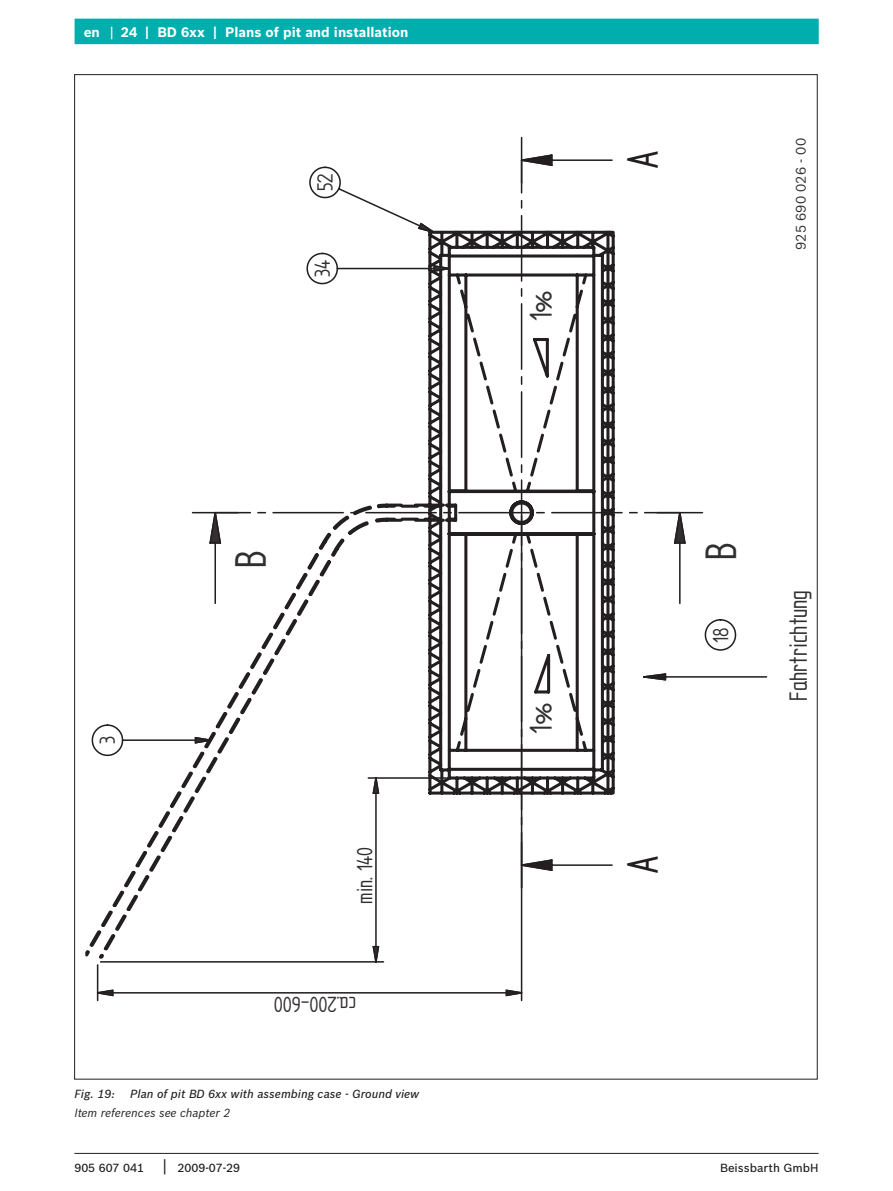
<style>
.page{position:relative;width:893px;height:1191px;background:#fff}
.page>*{position:absolute;margin:0;border:0;box-sizing:border-box;transform-origin:0 0}
.t1{font:700 48.45px "Solid Edge ISO";color:#231f20}
.t2{font:700 48.45px "Solid Edge ISO";color:#312f30}
.t3{font:700 34.65px "Solid Edge ISO";color:#312f30}
.t4{font:700 27.75px "Solid Edge ISO";color:#312f30}
.t5{font:700 24.15px "Solid Edge ISO";color:#312f30}
.t6{font:13.65px "Bosch Sans";color:#312f30}
.t7{font:700 13.5px "Bosch Sans";color:#fff}
.FigTitle_0-0{font:italic 500 11.55px "Bosch Sans";color:#231f20}
.t8{font:500 11.55px "Bosch Sans";color:#231f20}
.FigLegend_0-0{font:italic 11.55px "Bosch Sans";color:#231f20}
.s1{font-weight:400;font-size:16.5px}
</style>
<div class="page">
<div style="left:75px;top:19px;width:744px;height:25px;background:#00afad"></div>
<hr style="left:74px;top:1153px;width:745px;height:1px;background:#231f20">
<svg style="left:111px;top:27px;width:1px;height:12px"></svg>
<svg style="left:687px;top:676px;width:81px;height:2px"></svg>
<svg style="left:505px;top:988px;width:18px;height:9px"></svg>
<svg style="left:96px;top:988px;width:18px;height:9px"></svg>
<svg style="left:214px;top:159px;width:473px;height:707px"></svg>
<svg style="left:704px;top:619px;width:33px;height:32px"></svg>
<svg style="left:417px;top:221px;width:19px;height:13px"></svg>
<hr style="left:521px;top:515px;width:1px;height:485px;background:#231f20">
<hr style="left:97px;top:965px;width:1px;height:35px;background:#231f20">
<hr style="left:98px;top:992px;width:424px;height:1px;background:#231f20">
<svg style="left:520px;top:138px;width:33px;height:29px"></svg>
<svg style="left:520px;top:858px;width:33px;height:30px"></svg>
<svg style="left:99px;top:768px;width:349px;height:195px"></svg>
<svg style="left:372px;top:768px;width:8px;height:27px"></svg>
<svg style="left:372px;top:945px;width:8px;height:18px"></svg>
<hr style="left:645px;top:512px;width:35px;height:1px;background:#231f20">
<hr style="left:552px;top:512px;width:70px;height:1px;background:#231f20">
<hr style="left:459px;top:512px;width:70px;height:1px;background:#231f20">
<hr style="left:366px;top:512px;width:70px;height:1px;background:#231f20">
<hr style="left:273px;top:512px;width:70px;height:1px;background:#231f20">
<hr style="left:215px;top:512px;width:35px;height:1px;background:#231f20">
<svg style="left:673px;top:511px;width:29px;height:33px"></svg>
<svg style="left:192px;top:511px;width:30px;height:94px"></svg>
<hr style="left:337px;top:268px;width:112px;height:1px;background:#231f20">
<svg style="left:432px;top:264px;width:26px;height:9px"></svg>
<hr style="left:521px;top:832px;width:1px;height:33px;background:#231f20">
<hr style="left:521px;top:480px;width:1px;height:65px;background:#231f20">
<hr style="left:521px;top:392px;width:1px;height:65px;background:#231f20">
<hr style="left:521px;top:304px;width:1px;height:65px;background:#231f20">
<hr style="left:521px;top:216px;width:1px;height:65px;background:#231f20">
<hr style="left:521px;top:160px;width:1px;height:33px;background:#231f20">
<p class="t7" style="left:84px;top:24px;width:18px">en</p>
<p class="t7" style="left:121px;top:24px;width:289px">24 | BD 6xx | Plans of pit and installation</p>
<p class="t5" style="left:317px;top:191px;width:19px;rotate:-90deg">52</p>
<p class="t5" style="left:100px;top:744px;width:9px;rotate:-90deg">3</p>
<p class="t5" style="left:315px;top:277px;width:18px;rotate:-90deg">34</p>
<p class="t2" style="left:235px;top:568px;width:19px;rotate:-90deg">B</p>
<p class="t5" style="left:357px;top:903px;width:58px;rotate:-90deg">min. 140</p>
<p class="t5" style="left:356px;top:1011px;width:84px;rotate:-180deg">ca.200-600</p>
<p class="FigTitle_0-0" style="left:74px;top:1086px;width:42px">Fig. 19:</p>
<p class="FigTitle_0-0" style="left:130px;top:1086px;width:291px">Plan of pit BD 6xx with assembing case - Ground view</p>
<p class="FigLegend_0-0" style="left:74px;top:1105px;width:158px">Item references see chapter 2</p>
<p class="t3" style="left:530px;top:321px;width:33px;rotate:-90deg">1%</p>
<p class="t1" style="left:627px;top:168px;width:18px;rotate:-90deg">A</p>
<p class="t6" style="left:793px;top:250px;width:113px;rotate:-90deg">925 690 026 - 00</p>
<p class="t3" style="left:530px;top:733px;width:33px;rotate:-90deg">1%</p>
<p class="t2" style="left:705px;top:560px;width:19px;rotate:-90deg">B</p>
<p class="t5" style="left:713px;top:643px;width:17px;rotate:-90deg">18</p>
<p class="t4" style="left:789px;top:700px;width:112px;rotate:-90deg">Fahrtrichtung</p>
<p class="t1" style="left:627px;top:873px;width:18px;rotate:-90deg">A</p>
<p class="t8" style="left:74px;top:1161px;width:167px">905 607 041 <span class="s1">|</span> 2009-07-29</p>
<p class="t8" style="left:720px;top:1161px;width:100px">Beissbarth GmbH</p>
</div>
